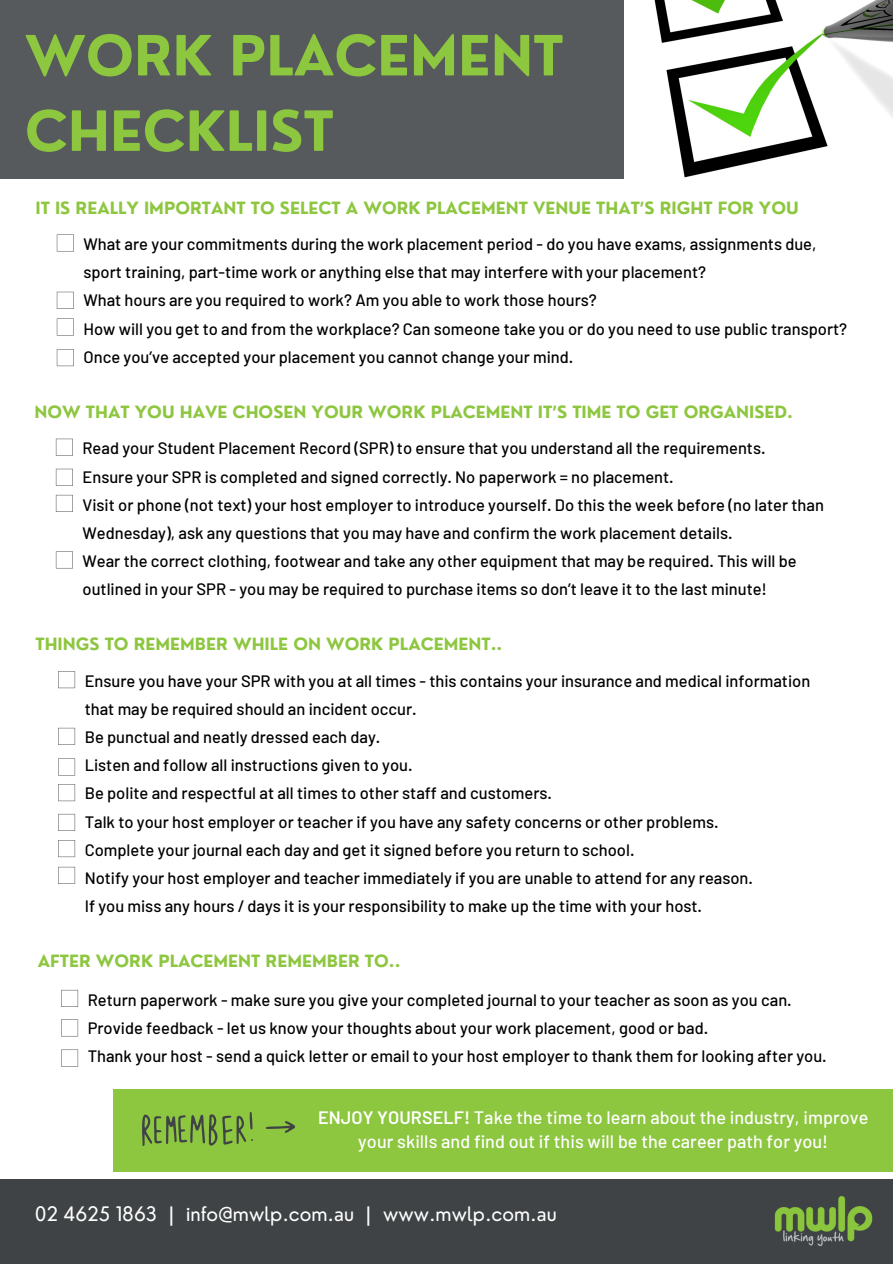
<style>
.page{position:relative;width:893px;height:1264px;background:#fff}
.page>*{position:absolute;margin:0;border:0;box-sizing:border-box;transform-origin:0 0}
.t1{font:700 54px/75.3px "Nourd";color:#8dc63f}
.t2{font:19.5px "Nourd";color:#fff}
.t3{font:500 18px/24.8px "Barlow";letter-spacing:.005em;color:#fff;text-align:center}
.t4{font:500 16.5px/28.2px "Barlow";color:#000}
.t5{font:700 16.5px "Nourd";color:#8dc63f}
.s1{font-weight:600}
</style>
<div class="page">
<div style="left:0;top:0;width:892px;height:178px;background:#565a5c"></div>
<img style="left:624px;top:0;width:268px;height:178px">
<div style="left:113px;top:1089px;width:779px;height:82px;background:#8dc63f"></div>
<div style="left:0;top:1178px;width:892px;height:85px;background:#3f4345"></div>
<img style="left:774px;top:1196px;width:99px;height:50px">
<svg style="left:57px;top:234px;width:17px;height:17px"></svg>
<svg style="left:57px;top:292px;width:17px;height:17px"></svg>
<svg style="left:57px;top:318px;width:17px;height:17px"></svg>
<svg style="left:57px;top:349px;width:17px;height:17px"></svg>
<svg style="left:56px;top:438px;width:17px;height:18px"></svg>
<svg style="left:56px;top:469px;width:17px;height:17px"></svg>
<svg style="left:56px;top:551px;width:17px;height:17px"></svg>
<svg style="left:56px;top:495px;width:17px;height:17px"></svg>
<svg style="left:61px;top:989px;width:17px;height:18px"></svg>
<svg style="left:61px;top:1019px;width:17px;height:17px"></svg>
<svg style="left:61px;top:1049px;width:17px;height:17px"></svg>
<svg style="left:142px;top:1112px;width:153px;height:34px"></svg>
<svg style="left:58px;top:671px;width:17px;height:17px"></svg>
<svg style="left:58px;top:840px;width:17px;height:17px"></svg>
<svg style="left:58px;top:727px;width:17px;height:18px"></svg>
<svg style="left:58px;top:758px;width:17px;height:17px"></svg>
<svg style="left:58px;top:784px;width:17px;height:17px"></svg>
<svg style="left:58px;top:813px;width:17px;height:18px"></svg>
<svg style="left:58px;top:866px;width:17px;height:18px"></svg>
<p class="t1" style="left:25px;top:18px;width:540px">WORK PLACEMENT<br>CHECKLIST</p>
<p class="t5" style="left:35px;top:197px;width:764px">IT IS REALLY IMPORTANT TO SELECT A WORK PLACEMENT VENUE THAT’S RIGHT FOR YOU</p>
<h4 class="t4" style="left:83px;top:229px;width:734px">What are your commitments during the work placement period - do you have exams, assignments due, sport training, part-time work or anything else that may interfere with your placement?</h4>
<p class="t4" style="left:83px;top:286px;width:515px">What hours are you required to work? Am you able to work those hours?</p>
<p class="t4" style="left:83px;top:314px;width:765px">How will you get to and from the workplace? Can someone take you or do you need to use public transport?</p>
<p class="t4" style="left:83px;top:342px;width:491px">Once you’ve accepted your placement you cannot change your mind.</p>
<p class="t5" style="left:34px;top:401px;width:760px">NOW THAT YOU HAVE CHOSEN YOUR WORK PLACEMENT IT’S TIME TO GET ORGANISED.</p>
<h4 class="t4" style="left:82px;top:434px;width:684px">Read your Student Placement Record (SPR) to ensure that you understand all the requirements.</h4>
<p class="t4" style="left:82px;top:462px;width:592px">Ensure your SPR is completed and signed correctly. No paperwork = no placement.</p>
<p class="t4" style="left:82px;top:490px;width:742px">Visit or phone (not text) your host employer to introduce yourself. Do this the week before (no later than<br>Wednesday), ask any questions that you may have and confirm the work placement details.</p>
<p class="t4" style="left:82px;top:546px;width:715px">Wear the correct clothing, footwear and take any other equipment that may be required. This will be outlined in your SPR - you may be required to purchase items so don’t leave it to the last minute!</p>
<p class="t5" style="left:35px;top:634px;width:468px">THINGS TO REMEMBER WHILE ON WORK PLACEMENT..</p>
<p class="t4" style="left:85px;top:666px;width:727px">Ensure you have your SPR with you at all times - this contains your insurance and medical information that may be required should an incident occur.</p>
<p class="t4" style="left:85px;top:722px;width:297px">Be punctual and neatly dressed each day.</p>
<p class="t4" style="left:85px;top:750px;width:329px">Listen and follow all instructions given to you.</p>
<p class="t4" style="left:85px;top:778px;width:469px">Be polite and respectful at all times to other staff and customers.</p>
<h4 class="t4" style="left:85px;top:806px;width:635px">Talk to your host employer or teacher if you have any safety concerns or other problems.</h4>
<p class="t4" style="left:85px;top:835px;width:551px">Complete your journal each day and get it signed before you return to school.</p>
<p class="t4" style="left:85px;top:863px;width:669px">Notify your host employer and teacher immediately if you are unable to attend for any reason.</p>
<p class="t4" style="left:85px;top:891px;width:618px">If you miss any hours / days it is your responsibility to make up the time with your host.</p>
<p class="t5" style="left:38px;top:950px;width:364px">AFTER WORK PLACEMENT REMEMBER TO..</p>
<h4 class="t4" style="left:88px;top:984px;width:705px">Return paperwork - make sure you give your completed journal to your teacher as soon as you can.</h4>
<p class="t4" style="left:88px;top:1013px;width:622px">Provide feedback - let us know your thoughts about your work placement, good or bad.</p>
<p class="t4" style="left:88px;top:1041px;width:740px">Thank your host - send a quick letter or email to your host employer to thank them for looking after you.</p>
<p class="t3" style="left:318px;top:1104px;width:551px"><span class="s1">ENJOY YOURSELF!</span> Take the time to learn about the industry, improve your skills and find out if this will be the career path for you!</p>
<h1 class="t2" style="left:35px;top:1201px;width:523px">02 4625 1863 | info@mwlp.com.au | www.mwlp.com.au</h1>
</div>
